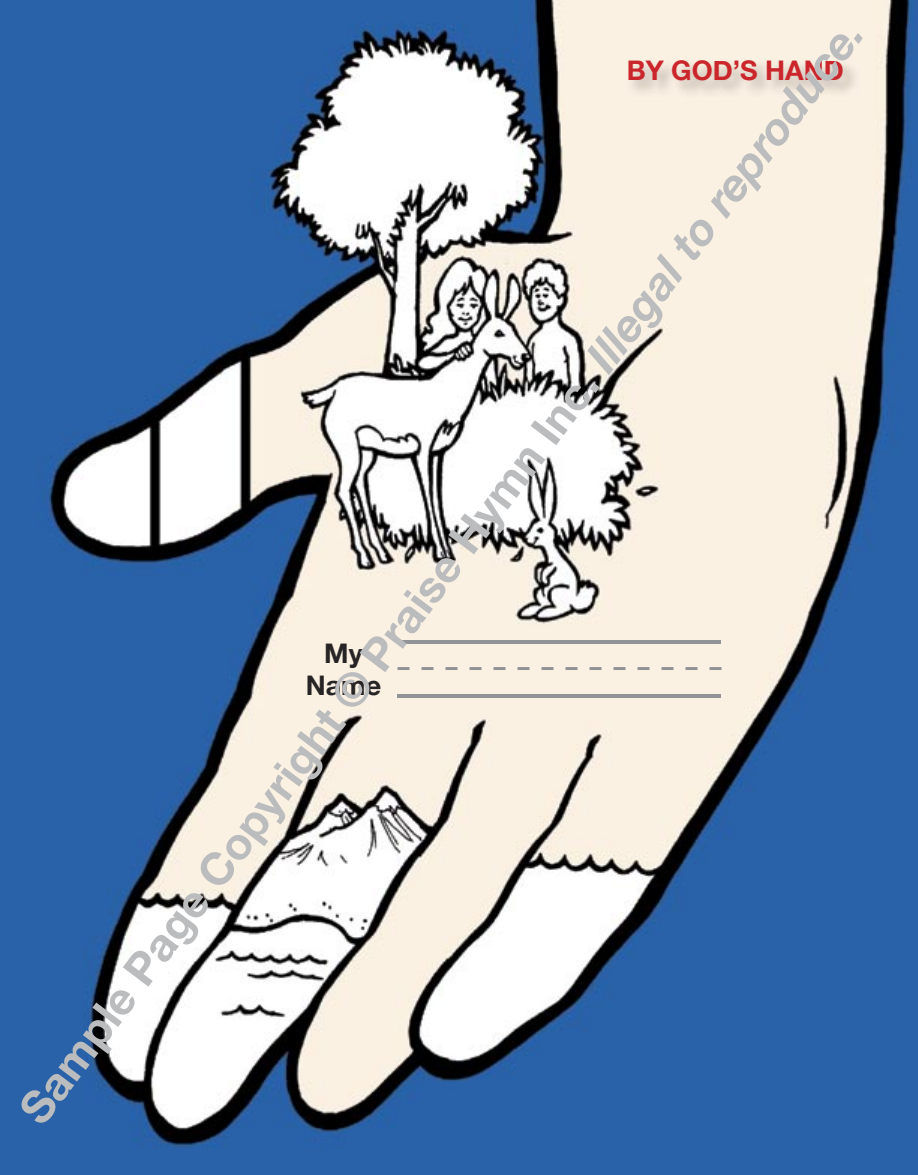
<style>
.page{position:relative;width:918px;height:1175px;background:#fff}
.page>*{position:absolute;margin:0;border:0;box-sizing:border-box;transform-origin:0 0}
.t1{font:700 45px "Helvetica Neue";color:#bbbcbe}
.t2{font:700 27px "Helvetica Neue";color:#cb262b}
.t3{font:700 27px/32.4px "Helvetica Neue";color:#272425;text-align:center}
.s1{font-style:italic}
</style>
<div class="page">
<div style="left:0;top:0;width:918px;height:1174px;background:#2a62a9"></div>
<img style="left:49px;top:0;width:861px;height:1148px">
<hr style="left:398px;top:640px;width:324px;height:3px;background:#929396">
<svg style="left:398px;top:667px;width:11px;height:3px"></svg>
<svg style="left:421px;top:667px;width:12px;height:3px"></svg>
<svg style="left:445px;top:667px;width:12px;height:3px"></svg>
<svg style="left:469px;top:667px;width:12px;height:3px"></svg>
<svg style="left:493px;top:667px;width:12px;height:3px"></svg>
<svg style="left:517px;top:667px;width:12px;height:3px"></svg>
<svg style="left:541px;top:667px;width:12px;height:3px"></svg>
<svg style="left:565px;top:667px;width:12px;height:3px"></svg>
<svg style="left:589px;top:667px;width:12px;height:3px"></svg>
<svg style="left:613px;top:667px;width:12px;height:3px"></svg>
<svg style="left:637px;top:667px;width:12px;height:3px"></svg>
<svg style="left:661px;top:667px;width:12px;height:3px"></svg>
<svg style="left:685px;top:667px;width:12px;height:3px"></svg>
<svg style="left:709px;top:667px;width:12px;height:3px"></svg>
<hr style="left:397px;top:694px;width:324px;height:3px;background:#929396">
<img style="left:626px;top:58px;width:234px;height:40px">
<p class="t1" style="left:7px;top:1101px;width:1371px;rotate:-53deg">Sample Page Copyright © Praise Hymn Inc. <span class="s1">Illegal to reproduce.</span></p>
<p class="t2" style="left:627px;top:54px;width:219px">BY GOD’S HAND</p>
<p class="t3" style="left:306px;top:636px;width:77px">My<br>Name</p>
</div>
